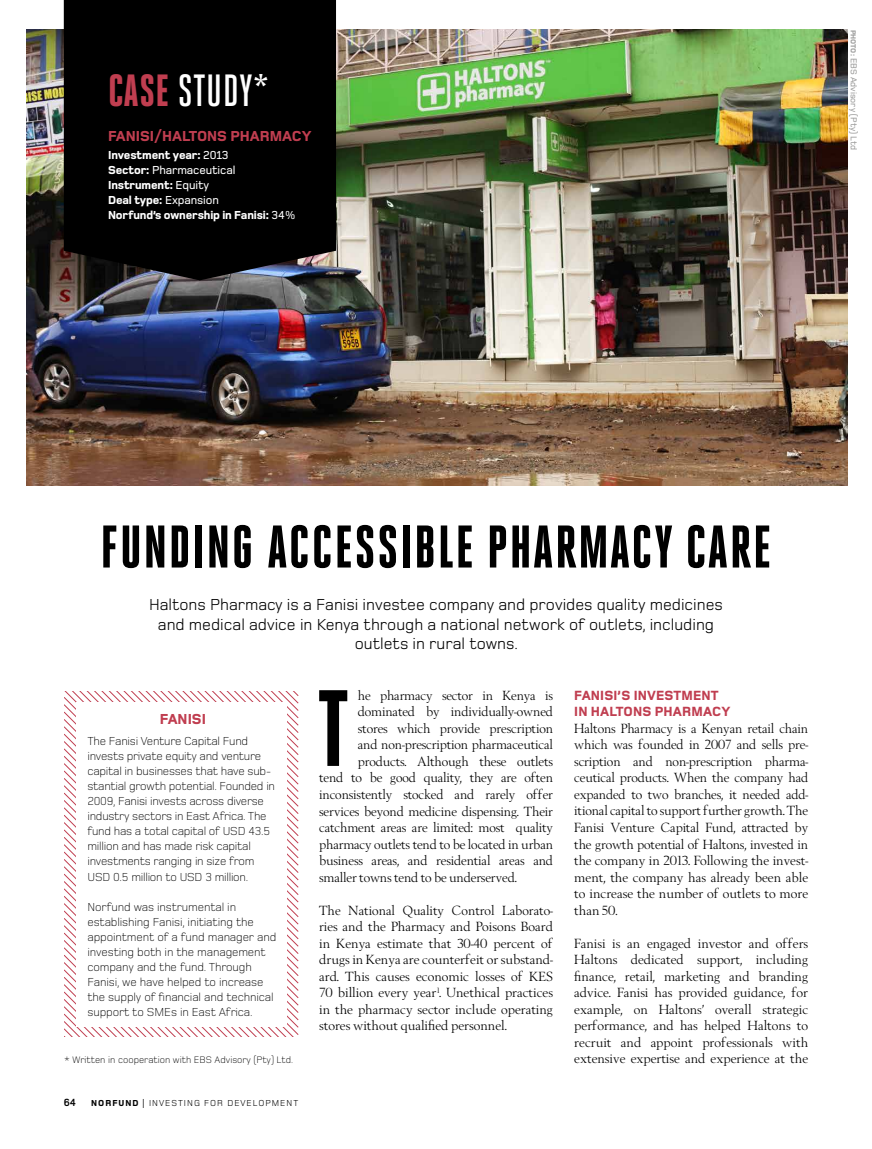
<style>
.page{position:relative;width:872px;height:1149px;background:#fff}
.page>*{position:absolute;margin:0;border:0;box-sizing:border-box;transform-origin:0 0}
.t1{font:800 108.15px "Heroic Condensed";color:#000}
.t2{font:800 60px "Heroic Condensed";letter-spacing:.03em;color:#000}
.t3{font:500 45px "Heroic Condensed";letter-spacing:.01em;color:#fff}
.t4{font:16.5px/19.5px "Foundry Monoline";color:#000;text-align:center}
.t5{font:800 15px "Foundry Monoline";color:#c03e50}
.t6{font:13.8px/16.5px "Berling";letter-spacing:-.01em;color:#000;text-align:justify}
.t7{font:800 13.8px/16.5px "Foundry Monoline";letter-spacing:.01em;color:#c03e50}
.t8{font:300 12px/15px "Foundry Monoline";letter-spacing:-.02em;color:#000}
.t9{font:800 12px/15px "Foundry Monoline";letter-spacing:-.01em;color:#fff}
.t10{font:700 10.8px "Foundry Monoline";color:#000}
.t11{font:300 9.75px "Foundry Monoline";color:#000}
.t12{font:9px "Foundry Monoline";letter-spacing:.11em;color:#000}
.t13{font:500 9px "Foundry Monoline";color:#9d9d9c}
.s1{font-weight:800;color:#c03e50}
.s2{font-weight:500}
.s3{font-weight:800;font-size:7.5px}
.s4{font-weight:800}
.s5{font-family:"Helvetica Neue"}
</style>
<div class="page">
<img style="left:27px;top:30px;width:821px;height:455px">
<svg style="left:64px;top:691px;width:234px;height:345px"></svg>
<div style="left:76px;top:702px;width:210px;height:324px;background:#fff"></div>
<div style="left:64px;top:0;width:272px;height:280px;background:#000"></div>
<h3 class="t3" style="left:108px;top:66px;width:162px"><span class="s1">CASE</span> STUDY*</h3>
<p class="t5" style="left:108px;top:128px;width:205px">FANISI/HALTONS PHARMACY</p>
<p class="t9" style="left:108px;top:147px;width:189px">Investment year: <span class="s2">2013<br></span>Sector: <span class="s2">Pharmaceutical<br></span>Instrument: <span class="s2">Equity<br></span>Deal type: <span class="s2">Expansion<br></span>Norfund’s ownership in Fanisi: <span class="s2">34%</span></p>
<p class="t13" style="left:858px;top:30px;width:121px;rotate:90deg"><span class="s3">PHOTO:</span> EBS Advisory (Pty) Ltd</p>
<h2 class="t2" style="left:100px;top:513px;width:672px">FUNDING ACCESSIBLE PHARMACY CARE</h2>
<p class="t4" style="left:149px;top:595px;width:575px">Haltons Pharmacy is a Fanisi investee company and provides quality medicines and medical advice in Kenya through a national network of outlets, including outlets in rural towns.</p>
<p class="t5" style="left:160px;top:711px;width:48px">FANISI</p>
<p class="t8" style="left:87px;top:733px;width:189px">The Fanisi Venture Capital Fund invests private equity and--venture capital in businesses that have sub&shy;stantial growth potential. Founded in 2009, Fanisi invests across diverse industry sectors in East Africa. The fund has a total capital of USD 43.5 million and has made risk capital investments ranging in size from USD 0.5 million to USD 3 million.</p>
<p class="t8" style="left:87px;top:898px;width:190px">Norfund was instrumental in establishing Fanisi, initiating the appointment of a fund manager and investing both in the management company and the fund. Through Fanisi, we have helped to increase the supply of financial and technical support to SMEs in East Africa.</p>
<p class="t11" style="left:64px;top:1053px;width:230px">* Written in cooperation with EBS Advisory (Pty) Ltd.</p>
<p class="t10" style="left:64px;top:1096px;width:14px">64</p>
<p class="t12" style="left:91px;top:1098px;width:209px"><span class="s4">NORFUND</span> <span class="s5">|</span> INVESTING FOR DEVELOPMENT</p>
<h1 class="t1" style="left:317px;top:668px;width:34px">T</h1>
<p class="t6" style="left:358px;top:688px;width:197px">he pharmacy sector in Kenya is</p>
<p class="t6" style="left:358px;top:704px;width:197px">dominated by individually-owned</p>
<p class="t6" style="left:358px;top:721px;width:197px">stores which provide prescription</p>
<p class="t6" style="left:358px;top:737px;width:197px">and non-prescription pharmaceutical</p>
<p class="t6" style="left:358px;top:754px;width:197px">products. Although these outlets</p>
<p class="t6" style="left:319px;top:770px;width:235px">tend to be good quality, they are often</p>
<p class="t6" style="left:319px;top:787px;width:235px">inconsistently stocked and rarely offer</p>
<p class="t6" style="left:319px;top:803px;width:235px">services beyond medicine dispensing. Their</p>
<p class="t6" style="left:319px;top:820px;width:235px">catchment areas are limited: most quality</p>
<p class="t6" style="left:319px;top:836px;width:235px">pharmacy outlets tend to be located in urban</p>
<p class="t6" style="left:319px;top:853px;width:235px">business areas, and residential areas and</p>
<p class="t6" style="left:319px;top:869px;width:199px">smaller towns tend to be underserved.</p>
<p class="t6" style="left:319px;top:902px;width:235px">The National Quality Control Laborato&shy;ries and the Pharmacy and Poisons Board in Kenya estimate that 30-40 percent of drugs in Kenya are counterfeit or substand&shy;ard. This causes economic losses of KES 70 billion every year<sup>1</sup>. Unethical practices in the pharmacy sector include operating stores without qualified personnel.</p>
<p class="t7" style="left:574px;top:687px;width:158px">FANISI’S INVESTMENT<br>IN HALTONS PHARMACY</p>
<p class="t6" style="left:574px;top:721px;width:235px">Haltons Pharmacy is a Kenyan retail chain which was founded in 2007 and sells pre&shy;scription and non-prescription pharma&shy;ceutical products. When the company had expanded to two branches, it needed add&shy;itional capital to support further growth. The Fanisi Venture Capital Fund, attracted by the growth potential of Haltons, invested in the company in 2013. Following the invest&shy;ment, the company has already been able to increase the number of outlets to more than 50.</p>
<p class="t6" style="left:574px;top:935px;width:235px">Fanisi is an engaged investor and offers Haltons dedicated support, including finance, retail, marketing and branding advice. Fanisi has provided guidance, for example, on Haltons’ overall strategic performance, and has helped Haltons to recruit and appoint professionals with extensive expertise and experience at the</p>
</div>
